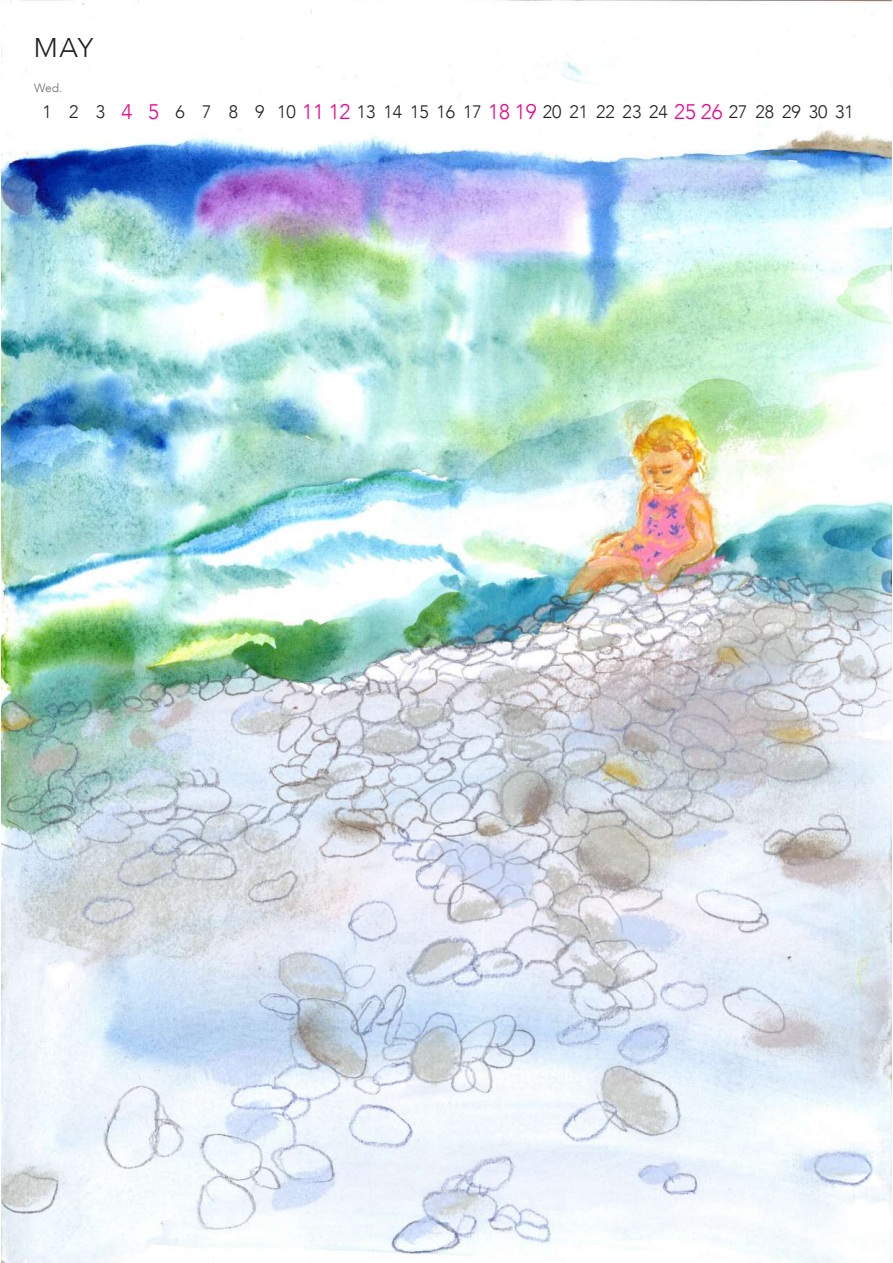
<style>
.page{position:relative;width:893px;height:1263px;background:#fff}
.page>*{position:absolute;margin:0;border:0;box-sizing:border-box;transform-origin:0 0}
.t1{font:300 27px "Avenir";color:#231f20}
.t2{font:300 18px "Avenir";color:#231f20}
.t3{font:300 12px "Avenir";color:#6b6b6e}
.s1{font-size:21px;color:#ed028c}
</style>
<div class="page">
<img style="left:1px;top:0;width:891px;height:1263px">
<h1 class="t1" style="left:34px;top:32px;width:61px">MAY</h1>
<p class="t3" style="left:34px;top:81px;width:30px">Wed.</p>
<p class="t2" style="left:43px;top:101px;width:813px">1 2 3 <span class="s1">4 5</span> 6 7 8 9 10<span class="s1">1112</span>1314151617<span class="s1">1819</span>2021222324<span class="s1">2526</span>2728293031</p>
</div>
